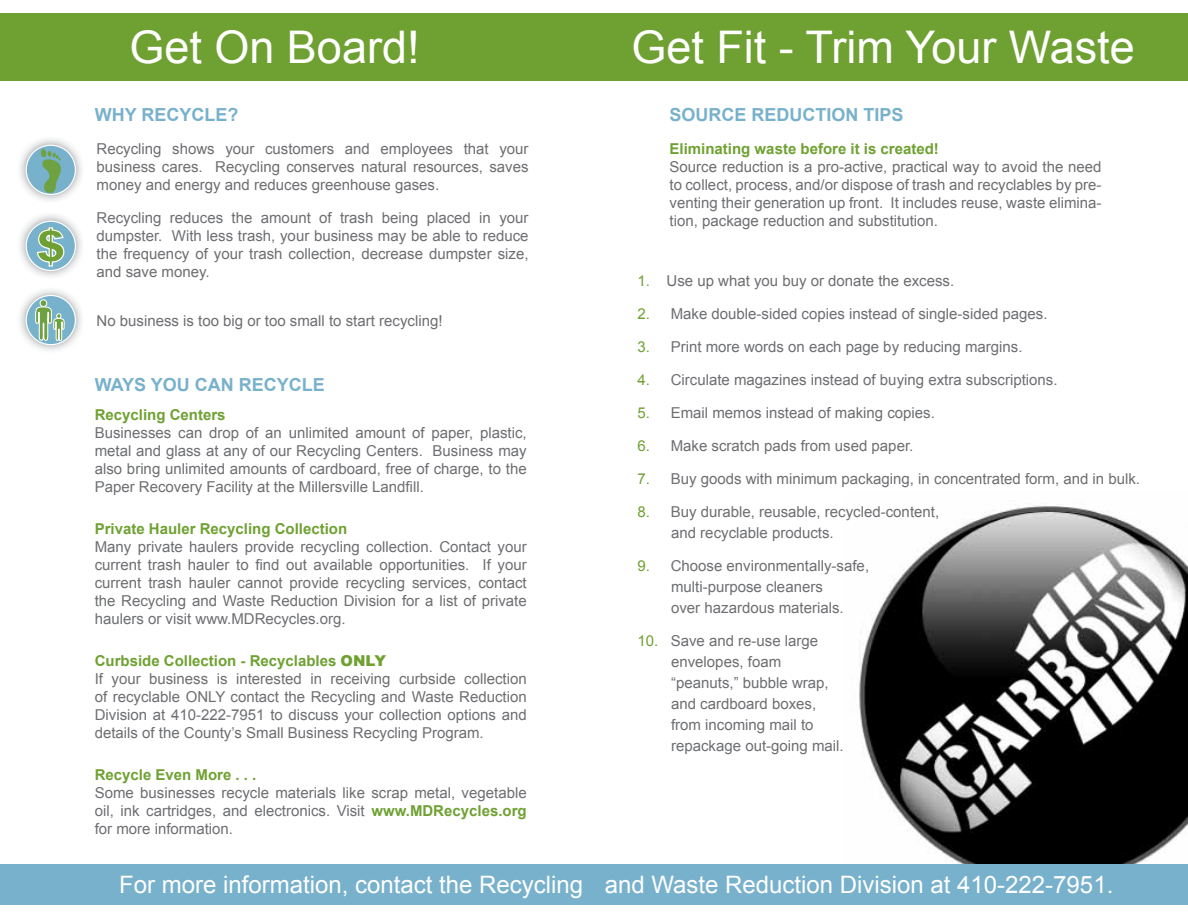
<style>
.page{position:relative;width:1188px;height:918px;background:#fff}
.page>*{position:absolute;margin:0;border:0;box-sizing:border-box;transform-origin:0 0}
.t1{font:45px "Arial";color:#fff}
.t2{font:900 43.5px "Arial";color:#6fa132}
.t3{font:24px "Arial";color:#fff}
.t4{font:700 18px "Arial";color:#78b1cc}
.t5{font:15px/18px "Arial";color:#6d6e71;text-align:justify}
.t6{font:700 15px "Arial";color:#6fa132}
.s1{font-weight:700;color:#6fa132}
.s2{font-weight:900;color:#6fa132}
.s3{color:#6fa132}
</style>
<div class="page">
<div style="left:0;top:14px;width:1188px;height:67px;background:#6fa132"></div>
<div style="left:0;top:864px;width:1188px;height:40px;background:#78b1cc"></div>
<img style="left:859px;top:505px;width:329px;height:359px">
<img style="left:20px;top:215px;width:62px;height:62px">
<svg style="left:26px;top:221px;width:50px;height:50px;background:#a3c7d8"></svg>
<img style="left:20px;top:139px;width:62px;height:62px">
<svg style="left:26px;top:145px;width:50px;height:50px;background:#95bdb9"></svg>
<img style="left:20px;top:290px;width:62px;height:61px">
<svg style="left:26px;top:295px;width:50px;height:50px;background:#a6c7c4"></svg>
<h2 class="t2" style="left:36px;top:214px;width:31px">$</h2>
<h1 class="t1" style="left:129px;top:17px;width:292px">Get On Board!</h1>
<h1 class="t1" style="left:631px;top:17px;width:505px">Get Fit - Trim Your Waste</h1>
<p class="t4" style="left:95px;top:103px;width:145px">WHY RECYCLE?</p>
<p class="t5" style="left:97px;top:140px;width:433px">Recycling shows your customers and employees that your business cares. Recycling conserves natural resources, saves money and energy and reduces greenhouse gases.</p>
<p class="t5" style="left:97px;top:209px;width:433px">Recycling reduces the amount of trash being placed in your dumpster. With less trash, your business may be able to reduce the frequency of your trash collection, decrease dumpster size, and save money.</p>
<p class="t5" style="left:97px;top:311px;width:347px">No business is too big or too small to start recycling!</p>
<p class="t4" style="left:95px;top:372px;width:232px">WAYS YOU CAN RECYCLE</p>
<p class="t6" style="left:95px;top:405px;width:132px">Recycling Centers</p>
<p class="t5" style="left:95px;top:424px;width:433px">Businesses can drop of an unlimited amount of paper, plastic, metal and glass at any of our Recycling Centers. Business may also bring unlimited amounts of cardboard, free of charge, to the Paper Recovery Facility at the Millersville Landfill.</p>
<p class="t6" style="left:95px;top:519px;width:254px">Private Hauler Recycling Collection</p>
<p class="t5" style="left:95px;top:538px;width:433px">Many private haulers provide recycling collection. Contact your current trash hauler to find out available opportunities. If your current trash hauler cannot provide recycling services, contact the Recycling and Waste Reduction Division for a list of private haulers or visit www.MDRecycles.org.</p>
<p class="t5" style="left:95px;top:652px;width:433px;text-align:left"><span class="s1">Curbside Collection - Recyclables</span> <span class="s2">ONLY<br></span>If your business is interested in receiving curbside collection of recyclable ONLY contact the Recycling and Waste Reduction Division at 410-222-7951 to discuss your collection options and details of the County’s Small Business Recycling Program.</p>
<p class="t6" style="left:95px;top:765px;width:163px">Recycle Even More . . .</p>
<p class="t5" style="left:95px;top:784px;width:433px">Some businesses recycle materials like scrap metal, vegetable oil, ink cartridges, and electronics. Visit <span class="s1">www.MDRecycles.org </span>for more information.</p>
<p class="t4" style="left:670px;top:103px;width:236px">SOURCE REDUCTION TIPS</p>
<p class="t6" style="left:670px;top:139px;width:271px">Eliminating waste before it is created!</p>
<p class="t5" style="left:670px;top:158px;width:433px">Source reduction is a pro-active, practical way to avoid the need to collect, process, and/or dispose of trash and recyclables by pre&shy;venting their generation up front. It includes reuse, waste elimina&shy;tion, package reduction and substitution.</p>
<p class="t5" style="left:637px;top:272px;width:318px"><span class="s3">1.</span> Use up what you buy or donate the excess.</p>
<p class="t5" style="left:637px;top:305px;width:412px"><span class="s3">2.</span> Make double-sided copies instead of single-sided pages.</p>
<p class="t5" style="left:637px;top:338px;width:387px"><span class="s3">3.</span> Print more words on each page by reducing margins.</p>
<p class="t5" style="left:637px;top:371px;width:422px"><span class="s3">4.</span> Circulate magazines instead of buying extra subscriptions.</p>
<p class="t5" style="left:637px;top:404px;width:299px"><span class="s3">5.</span> Email memos instead of making copies.</p>
<p class="t5" style="left:637px;top:437px;width:277px"><span class="s3">6.</span> Make scratch pads from used paper.</p>
<p class="t5" style="left:637px;top:470px;width:504px"><span class="s3">7.</span> Buy goods with minimum packaging, in concentrated form, and in bulk.</p>
<p class="t5" style="left:671px;top:501px;width:270px;line-height:21px;text-indent:-34px"><span class="s3">8.</span> Buy durable, reusable, recycled-content, and recyclable products.</p>
<p class="t5" style="left:671px;top:555px;width:200px;line-height:21px;text-align:left;text-indent:-34px"><span class="s3">9.</span> Choose environmentally-safe, multi-purpose cleaners<br>over hazardous materials.</p>
<p class="t5" style="left:671px;top:630px;width:174px;line-height:21px;text-align:left;text-indent:-34px"><span class="s3">10.</span> Save and re-use large envelopes, foam “peanuts,” bubble wrap, and cardboard boxes, from incoming mail to repackage out-going mail.</p>
<h3 class="t3" style="left:119px;top:869px;width:996px">For more information, contact the Recycling and Waste Reduction Division at 410-222-7951.</h3>
</div>
